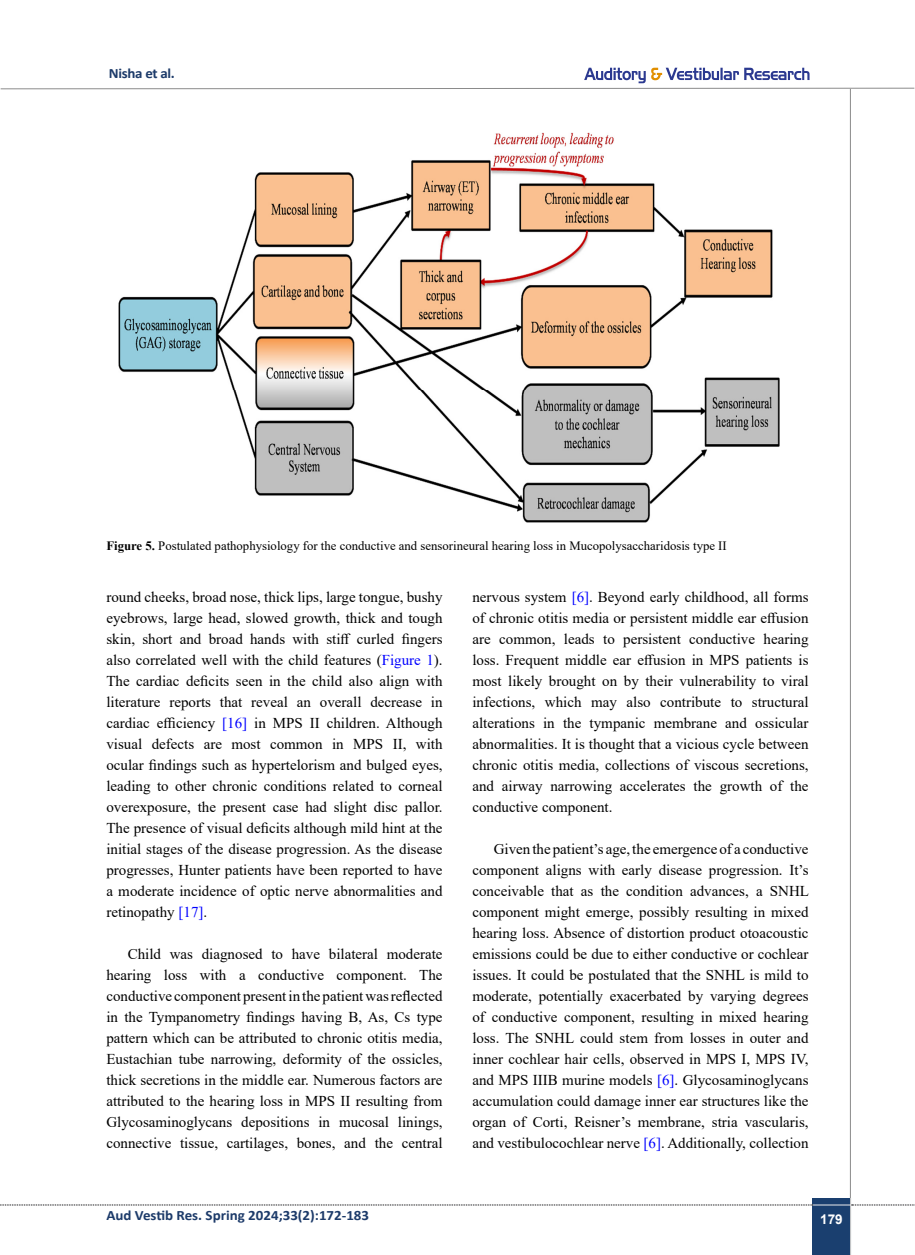
<style>
.page{position:relative;width:915px;height:1255px;background:#fff}
.page>*{position:absolute;margin:0;border:0;box-sizing:border-box;transform-origin:0 0}
.t1{font:15px/21px "Times New Roman";color:#000;text-align:justify}
.t2{font:700 14.25px "Calibri";color:#1d3b6a;scale:1.05 1}
.t3{font:700 14.25px "Calibri";letter-spacing:-.02em;color:#1d3b6a;scale:1.05 1}
.t4{font:700 13.5px "Arial";color:#fff}
.t5{font:12.75px "Times New Roman";color:#000}
.s1{font-weight:700}
.s2{color:#00f}
</style>
<div class="page">
<hr style="left:849px;top:89px;width:1px;height:1165px;background:#8b8b8b">
<svg style="left:0;top:68px;width:914px;height:21px"></svg>
<div style="left:812px;top:1198px;width:38px;height:56px;background:#1a3f6f"></div>
<hr style="left:849px;top:1198px;width:1px;height:56px;background:#c2c4c6">
<hr style="left:812px;top:1204px;width:38px;height:1px;background:#ebebec">
<svg style="left:0;top:1204px;width:812px;height:1px"></svg>
<svg style="left:851px;top:1204px;width:64px;height:1px"></svg>
<img style="left:118px;top:132px;width:661px;height:391px">
<p class="t3" style="left:109px;top:63px;width:64px">Nisha et al.</p>
<p class="t5" style="left:106px;top:536px;width:621px"><span class="s1">Figure 5.</span> Postulated pathophysiology for the conductive and sensorineural hearing loss in Mucopolysaccharidosis type II</p>
<p class="t1" style="left:106px;top:585px;width:337px">round cheeks, broad nose, thick lips, large tongue, bushy eyebrows, large head, slowed growth, thick and tough skin, short and broad hands with stiff curled fingers also correlated well with the child features (<span class="s2">Figure 1</span>).<br>The cardiac deficits seen in the child also align with literature reports that reveal an overall decrease in cardiac efficiency <span class="s2">[16]</span> in MPS II children. Although visual defects are most common in MPS II, with ocular findings such as hypertelorism and bulged eyes, leading to other chronic conditions related to corneal overexposure, the present case had slight disc pallor.<br>The presence of visual deficits although mild hint at the initial stages of the disease progression. As the disease progresses, Hunter patients have been reported to have a moderate incidence of optic nerve abnormalities and retinopathy <span class="s2">[17]</span>.</p>
<p class="t1" style="left:106px;top:942px;width:337px;text-indent:21px">Child was diagnosed to have bilateral moderate hearing loss with a conductive component. The conductive component present in the patient was reflected in the Tympanometry findings having B, As, Cs type pattern which can be attributed to chronic otitis media, Eustachian tube narrowing, deformity of the ossicles, thick secretions in the middle ear. Numerous factors are attributed to the hearing loss in MPS II resulting from Glycosaminoglycans depositions in mucosal linings, connective tissue, cartilages, bones, and the central</p>
<p class="t1" style="left:472px;top:585px;width:337px">nervous system <span class="s2">[6]</span>. Beyond early childhood, all forms of chronic otitis media or persistent middle ear effusion are common, leads to persistent conductive hearing loss. Frequent middle ear effusion in MPS patients is most likely brought on by their vulnerability to viral infections, which may also contribute to structural alterations in the tympanic membrane and ossicular abnormalities. It is thought that a vicious cycle between chronic otitis media, collections of viscous secretions, and airway narrowing accelerates the growth of the conductive component.</p>
<p class="t1" style="left:472px;top:837px;width:338px;text-indent:21px">Given the patient’s age, the emergence of a conductive component aligns with early disease progression. It’s conceivable that as the condition advances, a SNHL component might emerge, possibly resulting in mixed hearing loss. Absence of distortion product otoacoustic emissions could be due to either conductive or cochlear issues. It could be postulated that the SNHL is mild to moderate, potentially exacerbated by varying degrees of conductive component, resulting in mixed hearing loss. The SNHL could stem from losses in outer and inner cochlear hair cells, observed in MPS I, MPS IV, and MPS IIIB murine models <span class="s2">[6]</span>. Glycosaminoglycans accumulation could damage inner ear structures like the organ of Corti, Reisner’s membrane, stria vascularis, and vestibulocochlear nerve <span class="s2">[6]</span>. Additionally, collection</p>
<p class="t2" style="left:106px;top:1205px;width:252px">Aud Vestib Res. Spring 2024;33(2):172-183</p>
<p class="t4" style="left:819px;top:1209px;width:24px">179</p>
</div>
